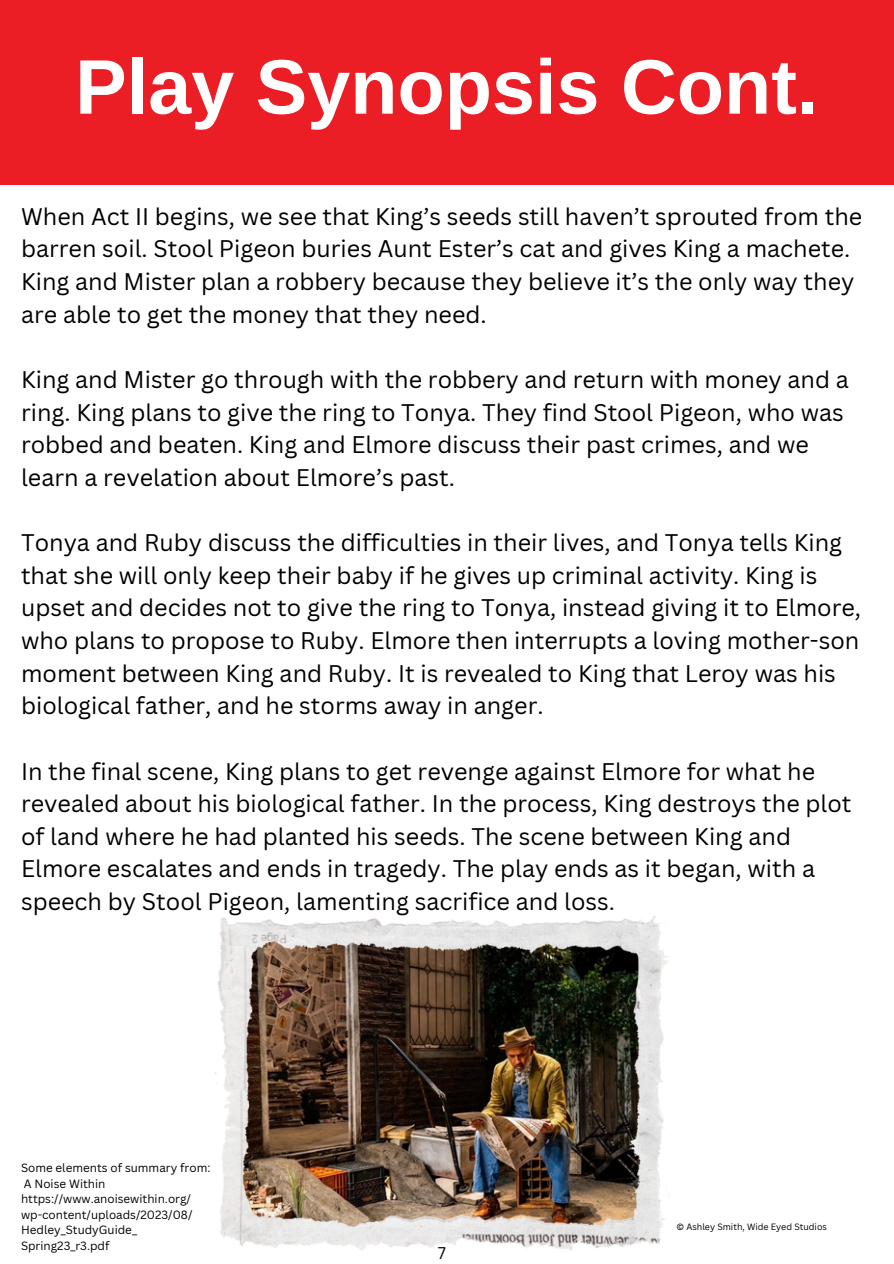
<style>
.page{position:relative;width:894px;height:1264px;background:#fff}
.page>*{position:absolute;margin:0;border:0;box-sizing:border-box;transform-origin:0 0}
.t1{font:700 77.25px "Arimo";color:#fff}
.t2{font:23.4px/32.7px "Canva Sans";color:#000}
.t3{font:16.5px "Canva Sans";color:#000}
.t4{font:11.7px/15.6px "Canva Sans";color:#000}
.t5{font:8.85px "Canva Sans";color:#000}
</style>
<div class="page">
<div style="left:0;top:0;width:893px;height:184px;background:#eb1e25"></div>
<img style="left:214px;top:916px;width:455px;height:335px">
<h2 class="t1" style="left:75px;top:44px;width:744px">Play Synopsis Cont.</h2>
<h1 class="t2" style="left:21px;top:199px;width:842px">When Act II begins, we see that King’s seeds still haven’t sprouted from the barren soil. Stool Pigeon buries Aunt Ester’s cat and gives King a machete.<br>King and Mister plan a robbery because they believe it’s the only way they are able to get the money that they need.</h1>
<h2 class="t2" style="left:21px;top:362px;width:829px">King and Mister go through with the robbery and return with money and a ring. King plans to give the ring to Tonya. They find Stool Pigeon, who was robbed and beaten. King and Elmore discuss their past crimes, and we learn a revelation about Elmore’s past.</h2>
<h2 class="t2" style="left:21px;top:525px;width:841px">Tonya and Ruby discuss the difficulties in their lives, and Tonya tells King that she will only keep their baby if he gives up criminal activity. King is upset and decides not to give the ring to Tonya, instead giving it to Elmore, who plans to propose to Ruby. Elmore then interrupts a loving mother-son moment between King and Ruby. It is revealed to King that Leroy was his biological father, and he storms away in anger.</h2>
<h2 class="t2" style="left:21px;top:754px;width:831px">In the final scene, King plans to get revenge against Elmore for what he revealed about his biological father. In the process, King destroys the plot of land where he had planted his seeds. The scene between King and Elmore escalates and ends in tragedy. The play ends as it began, with a speech by Stool Pigeon, lamenting sacrifice and loss.</h2>
<h3 class="t4" style="left:21px;top:1159px;width:191px">Some elements of summary from:<br>A Noise Within https://www.anoisewithin.org/ wp-content/uploads/2023/08/<br>Hedley_StudyGuide_<br>Spring23_r3.pdf</h3>
<p class="t3" style="left:437px;top:1241px;width:10px">7</p>
<p class="t5" style="left:676px;top:1220px;width:152px">© Ashley Smith, Wide Eyed Studios</p>
</div>
